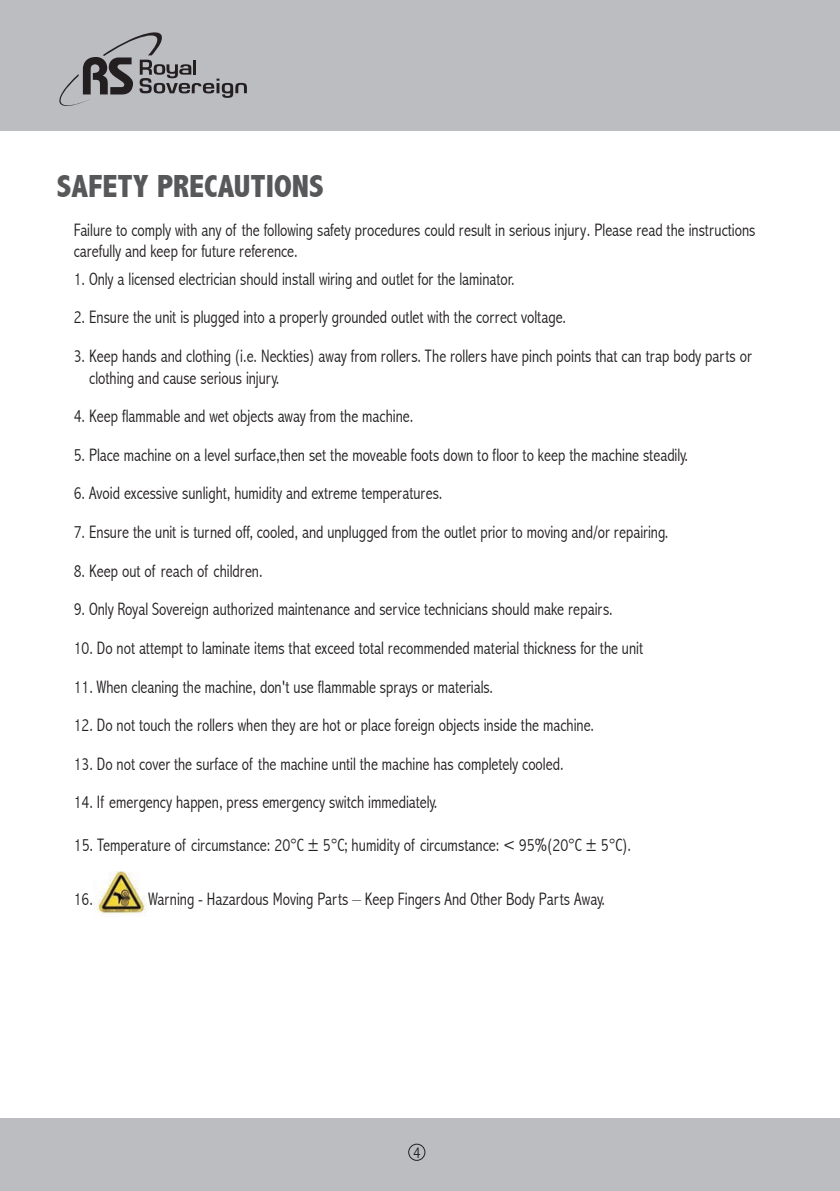
<style>
.page{position:relative;width:840px;height:1191px;background:#fff}
.page>*{position:absolute;margin:0;border:0;box-sizing:border-box;transform-origin:0 0}
.t1{font:800 condensed 32px "Abadi";color:#57585a}
.t2{font:300 condensed 18px/21.6px "Abadi";color:#231f20;scale:.95 1}
.t3{font:300 condensed 18px "Abadi";color:#231f20;scale:.96 1}
.t4{font:300 condensed 16px "Abadi";color:#231f20}
</style>
<div class="page">
<div style="left:0;top:0;width:839px;height:131px;background:#bcbdc0"></div>
<svg style="left:59px;top:32px;width:188px;height:74px"></svg>
<div style="left:0;top:1118px;width:839px;height:73px;background:#bcbdc0"></div>
<div style="left:408px;top:1143px;width:17px;height:17px;border:1px solid #231f20;border-radius:50%"></div>
<img style="left:93px;top:871px;width:54px;height:43px">
<h1 class="t1" style="left:57px;top:168px;width:132px">SAFETY PRECAUTIONS</h1>
<p class="t2" style="left:74px;top:219px;width:718px">Failure to comply with any of the following safety procedures could result in serious injury. Please read the instructions carefully and keep for future reference.</p>
<p class="t2" style="left:74px;top:268px;width:465px">1. Only a licensed electrician should install wiring and outlet for the laminator.</p>
<p class="t2" style="left:74px;top:306px;width:519px">2. Ensure the unit is plugged into a properly grounded outlet with the correct voltage.</p>
<p class="t2" style="left:89px;top:345px;width:698px;text-indent:-15px">3. Keep hands and clothing (i.e. Neckties) away from rollers. The rollers have pinch points that can trap body parts or clothing and cause serious injury.</p>
<p class="t2" style="left:74px;top:405px;width:359px">4. Keep flammable and wet objects away from the machine.</p>
<p class="t2" style="left:74px;top:444px;width:647px">5. Place machine on a level surface,then set the moveable foots down to floor to keep the machine steadily.</p>
<p class="t2" style="left:74px;top:482px;width:389px">6. Avoid excessive sunlight, humidity and extreme temperatures.</p>
<p class="t2" style="left:74px;top:521px;width:627px">7. Ensure the unit is turned off, cooled, and unplugged from the outlet prior to moving and/or repairing.</p>
<p class="t2" style="left:74px;top:560px;width:200px">8. Keep out of reach of children.</p>
<p class="t2" style="left:74px;top:598px;width:568px">9. Only Royal Sovereign authorized maintenance and service technicians should make repairs.</p>
<p class="t2" style="left:74px;top:637px;width:600px">10. Do not attempt to laminate items that exceed total recommended material thickness for the unit</p>
<p class="t2" style="left:74px;top:676px;width:442px">11. When cleaning the machine, don't use flammable sprays or materials.</p>
<p class="t2" style="left:74px;top:714px;width:549px">12. Do not touch the rollers when they are hot or place foreign objects inside the machine.</p>
<p class="t2" style="left:74px;top:753px;width:517px">13. Do not cover the surface of the machine until the machine has completely cooled.</p>
<p class="t2" style="left:74px;top:791px;width:384px">14. If emergency happen, press emergency switch immediately.</p>
<p class="t3" style="left:74px;top:834px;width:581px">15. Temperature of circumstance: 20°C ± 5°C; humidity of circumstance: &lt; 95%(20°C ± 5°C).</p>
<p class="t2" style="left:74px;top:888px;width:22px">16.</p>
<p class="t2" style="left:148px;top:888px;width:481px">Warning - Hazardous Moving Parts – Keep Fingers And Other Body Parts Away.</p>
<p class="t4" style="left:413px;top:1143px;width:9px">4</p>
</div>
